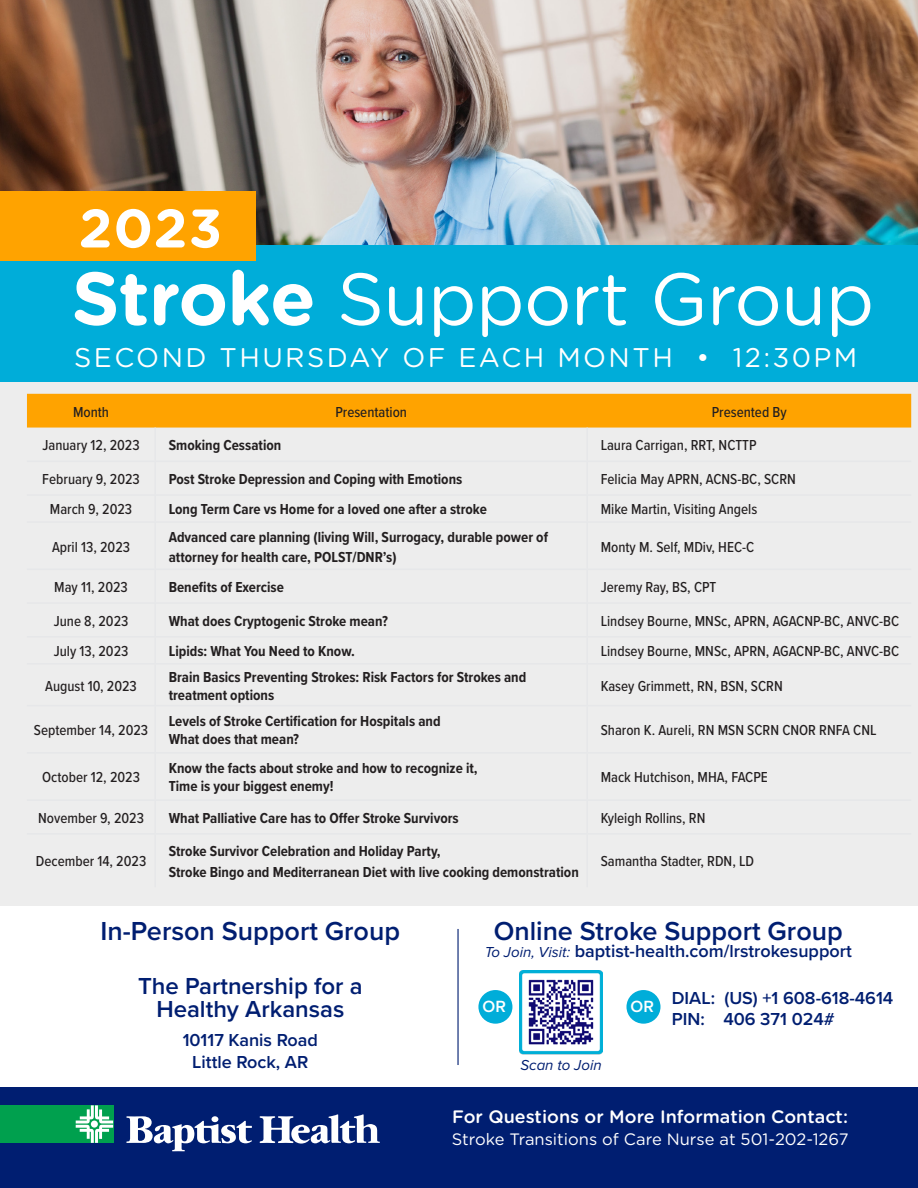
<style>
.page{position:relative;width:918px;height:1188px;background:#fff}
.page>*{position:absolute;margin:0;border:0;box-sizing:border-box;transform-origin:0 0}
.t1{font:73.5px "Gotham Rounded";letter-spacing:-.01em;color:#fff}
.t2{font:700 54.3px "Gotham Rounded";color:#fff}
.t3{font:600 27px "Proxima Nova";color:#001e71}
.t4{font:27px "Gotham Rounded";letter-spacing:.09em;color:#fff}
.t5{font:600 24px/22.5px "Proxima Nova";color:#001e71;text-align:center}
.t6{font:600 18px/22.5px "Proxima Nova";color:#001e71;text-align:center}
.t7{font:500 18px "Gotham Rounded";color:#fff}
.t8{font:600 16.8px "Proxima Nova";color:#fff}
.t9{font:16.5px "Gotham Rounded";color:#fff}
.t10{font:700 15px/18px "Proxima Nova Cond";color:#231f20}
.t11{font:500 15px "Proxima Nova Cond";color:#231f20}
.t12{font:italic 15px "Proxima Nova";color:#001e71}
.s1{font-weight:700;font-size:75px}
.s2{font-weight:400;font-style:italic;font-size:15px}
</style>
<div class="page">
<img style="left:0;top:0;width:918px;height:246px">
<div style="left:0;top:382px;width:918px;height:524px;background:#ededed"></div>
<div style="left:0;top:246px;width:918px;height:136px;background:#00add9"></div>
<div style="left:0;top:1088px;width:918px;height:100px;background:#001e71"></div>
<div style="left:0;top:1105px;width:113px;height:38px;background:#00a04e"></div>
<svg style="left:126px;top:1116px;width:126px;height:35px"></svg>
<div style="left:211px;top:1116px;width:7px;height:6px;background:#fff;border-radius:50%"></div>
<svg style="left:76px;top:1105px;width:37px;height:38px"></svg>
<svg style="left:260px;top:1114px;width:120px;height:30px"></svg>
<div style="left:0;top:191px;width:256px;height:69px;background:#ffa300"></div>
<div style="left:478px;top:990px;width:34px;height:34px;background:#00add9;border-radius:50%"></div>
<div style="left:626px;top:990px;width:35px;height:34px;background:#00add9;border-radius:50%"></div>
<img style="left:519px;top:970px;width:84px;height:84px">
<div style="left:27px;top:394px;width:884px;height:34px;background:#ffa300"></div>
<hr style="left:154px;top:428px;width:2px;height:33px;background:#e6e7e9">
<hr style="left:586px;top:428px;width:2px;height:33px;background:#e6e7e9">
<hr style="left:27px;top:461px;width:128px;height:1px;background:#e6e7e9">
<hr style="left:155px;top:461px;width:432px;height:1px;background:#e6e7e9">
<hr style="left:154px;top:462px;width:2px;height:32px;background:#e6e7e9">
<hr style="left:587px;top:461px;width:324px;height:1px;background:#e6e7e9">
<hr style="left:586px;top:462px;width:2px;height:32px;background:#e6e7e9">
<hr style="left:27px;top:494px;width:128px;height:2px;background:#e6e7e9">
<hr style="left:155px;top:494px;width:432px;height:2px;background:#e6e7e9">
<hr style="left:154px;top:496px;width:2px;height:25px;background:#e6e7e9">
<hr style="left:587px;top:494px;width:324px;height:2px;background:#e6e7e9">
<hr style="left:586px;top:496px;width:2px;height:25px;background:#e6e7e9">
<hr style="left:27px;top:521px;width:128px;height:2px;background:#e6e7e9">
<hr style="left:155px;top:521px;width:432px;height:2px;background:#e6e7e9">
<hr style="left:154px;top:523px;width:2px;height:46px;background:#e6e7e9">
<hr style="left:587px;top:521px;width:324px;height:2px;background:#e6e7e9">
<hr style="left:586px;top:523px;width:2px;height:46px;background:#e6e7e9">
<hr style="left:27px;top:569px;width:128px;height:1px;background:#e6e7e9">
<hr style="left:155px;top:569px;width:432px;height:1px;background:#e6e7e9">
<hr style="left:154px;top:570px;width:2px;height:32px;background:#e6e7e9">
<hr style="left:587px;top:569px;width:324px;height:1px;background:#e6e7e9">
<hr style="left:586px;top:570px;width:2px;height:32px;background:#e6e7e9">
<hr style="left:27px;top:602px;width:128px;height:2px;background:#e6e7e9">
<hr style="left:155px;top:602px;width:432px;height:2px;background:#e6e7e9">
<hr style="left:154px;top:604px;width:2px;height:32px;background:#e6e7e9">
<hr style="left:587px;top:602px;width:324px;height:2px;background:#e6e7e9">
<hr style="left:586px;top:604px;width:2px;height:32px;background:#e6e7e9">
<hr style="left:27px;top:636px;width:128px;height:2px;background:#e6e7e9">
<hr style="left:155px;top:636px;width:432px;height:2px;background:#e6e7e9">
<hr style="left:154px;top:638px;width:2px;height:25px;background:#e6e7e9">
<hr style="left:587px;top:636px;width:324px;height:2px;background:#e6e7e9">
<hr style="left:586px;top:638px;width:2px;height:25px;background:#e6e7e9">
<hr style="left:27px;top:663px;width:128px;height:2px;background:#e6e7e9">
<hr style="left:155px;top:663px;width:432px;height:2px;background:#e6e7e9">
<hr style="left:154px;top:665px;width:2px;height:40px;background:#e6e7e9">
<hr style="left:587px;top:663px;width:324px;height:2px;background:#e6e7e9">
<hr style="left:586px;top:665px;width:2px;height:40px;background:#e6e7e9">
<hr style="left:27px;top:705px;width:128px;height:1px;background:#e6e7e9">
<hr style="left:155px;top:705px;width:432px;height:1px;background:#e6e7e9">
<hr style="left:154px;top:706px;width:2px;height:46px;background:#e6e7e9">
<hr style="left:587px;top:705px;width:324px;height:1px;background:#e6e7e9">
<hr style="left:586px;top:706px;width:2px;height:46px;background:#e6e7e9">
<hr style="left:27px;top:752px;width:128px;height:2px;background:#e6e7e9">
<hr style="left:155px;top:752px;width:432px;height:2px;background:#e6e7e9">
<hr style="left:154px;top:754px;width:2px;height:45px;background:#e6e7e9">
<hr style="left:587px;top:752px;width:324px;height:2px;background:#e6e7e9">
<hr style="left:586px;top:754px;width:2px;height:45px;background:#e6e7e9">
<hr style="left:27px;top:799px;width:128px;height:2px;background:#e6e7e9">
<hr style="left:155px;top:799px;width:432px;height:2px;background:#e6e7e9">
<hr style="left:154px;top:801px;width:2px;height:32px;background:#e6e7e9">
<hr style="left:587px;top:799px;width:324px;height:2px;background:#e6e7e9">
<hr style="left:586px;top:801px;width:2px;height:32px;background:#e6e7e9">
<hr style="left:27px;top:833px;width:128px;height:2px;background:#e6e7e9">
<hr style="left:155px;top:833px;width:432px;height:2px;background:#e6e7e9">
<hr style="left:154px;top:835px;width:2px;height:52px;background:#e6e7e9">
<hr style="left:587px;top:833px;width:324px;height:2px;background:#e6e7e9">
<hr style="left:586px;top:835px;width:2px;height:52px;background:#e6e7e9">
<hr style="left:457px;top:929px;width:2px;height:136px;background:#001e71">
<p class="t2" style="left:79px;top:188px;width:145px">2023</p>
<p class="t1" style="left:72px;top:249px;width:804px"><span class="s1">Stroke</span> Support Group</p>
<p class="t4" style="left:74px;top:339px;width:785px">SECOND THURSDAY OF EACH MONTH • 12:30PM</p>
<p class="t11" style="left:73px;top:401px;width:38px">Month</p>
<p class="t11" style="left:335px;top:401px;width:73px">Presentation</p>
<p class="t11" style="left:712px;top:401px;width:77px">Presented By</p>
<p class="t11" style="left:42px;top:434px;width:99px">January 12, 2023</p>
<p class="t10" style="left:169px;top:436px;width:114px">Smoking Cessation</p>
<p class="t11" style="left:601px;top:434px;width:157px">Laura Carrigan, RRT, NCTTP</p>
<p class="t11" style="left:42px;top:468px;width:99px">February 9, 2023</p>
<p class="t10" style="left:169px;top:470px;width:295px">Post Stroke Depression and Coping with Emotions</p>
<p class="t11" style="left:601px;top:468px;width:197px">Felicia May APRN, ACNS-BC, SCRN</p>
<p class="t11" style="left:50px;top:498px;width:84px">March 9, 2023</p>
<p class="t10" style="left:169px;top:500px;width:320px">Long Term Care vs Home for a loved one after a stroke</p>
<p class="t11" style="left:601px;top:498px;width:158px">Mike Martin, Visiting Angels</p>
<p class="t11" style="left:52px;top:536px;width:80px">April 13, 2023</p>
<p class="t10" style="left:169px;top:526px;width:381px;line-height:20.1px">Advanced care planning (living Will, Surrogacy, durable power of attorney for health care, POLST/DNR’s)</p>
<p class="t11" style="left:601px;top:536px;width:155px">Monty M. Self, MDiv, HEC-C</p>
<p class="t11" style="left:54px;top:576px;width:75px">May 11, 2023</p>
<p class="t10" style="left:169px;top:578px;width:117px">Benefits of Exercise</p>
<p class="t11" style="left:601px;top:576px;width:117px">Jeremy Ray, BS, CPT</p>
<p class="t11" style="left:54px;top:610px;width:76px">June 8, 2023</p>
<p class="t10" style="left:169px;top:612px;width:221px">What does Cryptogenic Stroke mean?</p>
<p class="t11" style="left:601px;top:610px;width:300px">Lindsey Bourne, MNSc, APRN, AGACNP-BC, ANVC-BC</p>
<p class="t11" style="left:54px;top:640px;width:76px">July 13, 2023</p>
<p class="t10" style="left:169px;top:642px;width:188px">Lipids: What You Need to Know.</p>
<p class="t11" style="left:601px;top:640px;width:300px">Lindsey Bourne, MNSc, APRN, AGACNP-BC, ANVC-BC</p>
<p class="t11" style="left:45px;top:675px;width:93px">August 10, 2023</p>
<p class="t10" style="left:169px;top:667px;width:359px">Brain Basics Preventing Strokes: Risk Factors for Strokes and treatment options</p>
<p class="t11" style="left:601px;top:675px;width:184px">Kasey Grimmett, RN, BSN, SCRN</p>
<p class="t11" style="left:34px;top:719px;width:116px">September 14, 2023</p>
<p class="t10" style="left:169px;top:712px;width:273px">Levels of Stroke Certification for Hospitals and<br>What does that mean?</p>
<p class="t11" style="left:601px;top:719px;width:277px">Sharon K. Aureli, RN MSN SCRN CNOR RNFA CNL</p>
<p class="t11" style="left:42px;top:766px;width:99px">October 12, 2023</p>
<p class="t10" style="left:169px;top:759px;width:311px">Know the facts about stroke and how to recognize it,<br>Time is your biggest enemy!</p>
<p class="t11" style="left:601px;top:766px;width:169px">Mack Hutchison, MHA, FACPE</p>
<p class="t11" style="left:38px;top:807px;width:107px">November 9, 2023</p>
<p class="t10" style="left:169px;top:809px;width:292px">What Palliative Care has to Offer Stroke Survivors</p>
<p class="t11" style="left:601px;top:807px;width:106px">Kyleigh Rollins, RN</p>
<p class="t11" style="left:36px;top:850px;width:112px">December 14, 2023</p>
<p class="t10" style="left:169px;top:842px;width:274px">Stroke Survivor Celebration and Holiday Party,</p>
<p class="t10" style="left:169px;top:862px;width:412px">Stroke Bingo and Mediterranean Diet with live cooking demonstration</p>
<p class="t11" style="left:601px;top:850px;width:155px">Samantha Stadter, RDN, LD</p>
<p class="t3" style="left:101px;top:911px;width:301px">In-Person Support Group</p>
<p class="t5" style="left:138px;top:974px;width:226px">The Partnership for a<br>Healthy Arkansas</p>
<p class="t6" style="left:183px;top:1028px;width:137px">10117 Kanis Road<br>Little Rock, AR</p>
<p class="t3" style="left:494px;top:911px;width:351px">Online Stroke Support Group</p>
<p class="t6" style="left:485px;top:939px;width:369px"><span class="s2">To Join, Visit:</span> baptist-health.com/lrstrokesupport</p>
<p class="t8" style="left:482px;top:994px;width:25px">OR</p>
<p class="t8" style="left:631px;top:994px;width:25px">OR</p>
<p class="t12" style="left:520px;top:1054px;width:83px">Scan to Join</p>
<p class="t6" style="left:672px;top:987px;width:223px;line-height:21px;text-align:left">DIAL: (US) +1 608-618-4614<br>PIN: 406 371 024#</p>
<p class="t7" style="left:452px;top:1104px;width:397px">For Questions or More Information Contact:</p>
<p class="t9" style="left:452px;top:1128px;width:398px">Stroke Transitions of Care Nurse at 501-202-1267</p>
</div>
